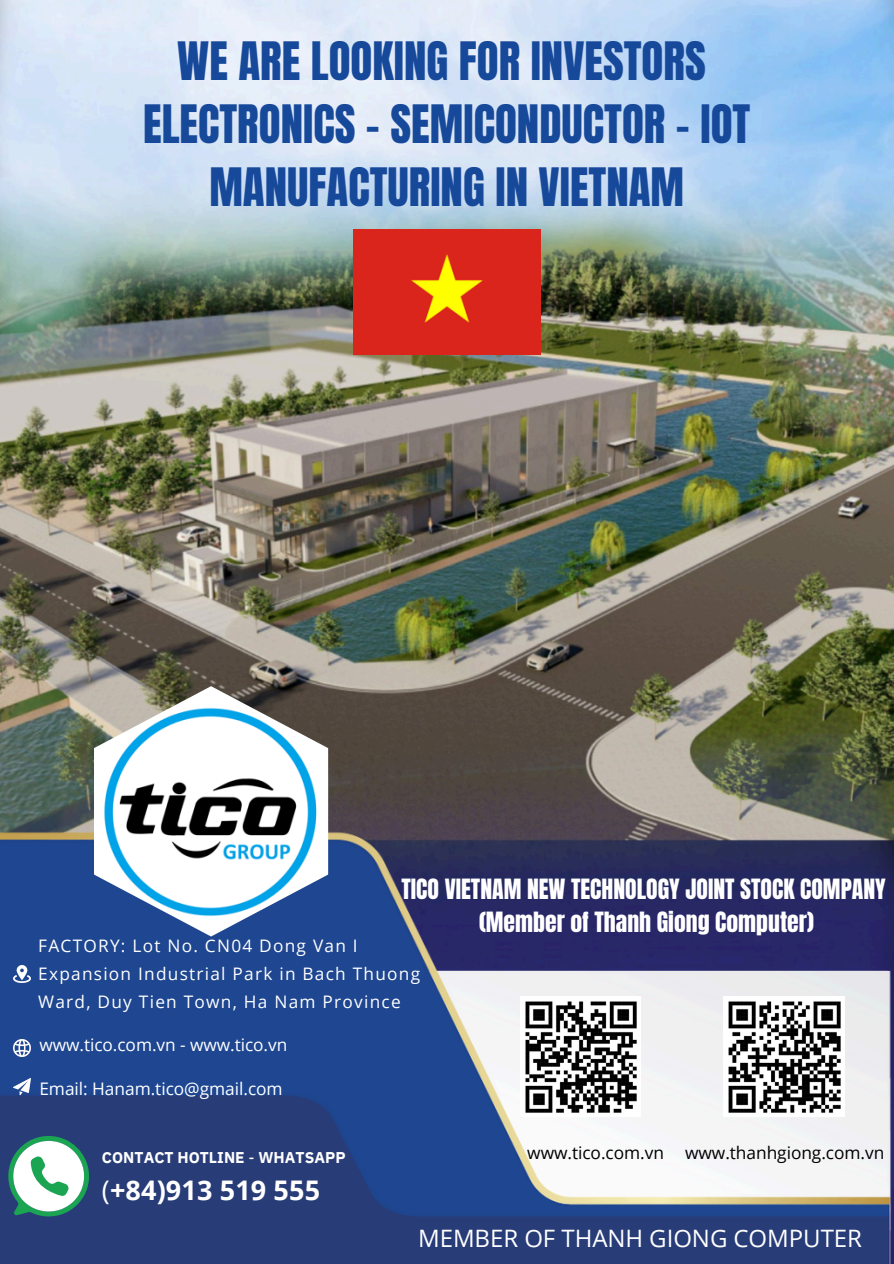
<style>
.page{position:relative;width:894px;height:1264px;background:#fff}
.page>*{position:absolute;margin:0;border:0;box-sizing:border-box;transform-origin:0 0}
.t1{font:45px/63px "Anton";color:#17499b;text-align:center}
.t2{font:700 27px "Open Sans";letter-spacing:.005em;color:#fff}
.t3{font:24px "Open Sans";color:#fff}
.t4{font:23.7px/32.7px "Anton";color:#fff;text-align:center}
.t5{font:17.25px/28.2px "Open Sans";letter-spacing:.07em;color:#fff}
.t6{font:17.25px "Open Sans";color:#000}
.t7{font:17.25px "Open Sans";color:#fff}
.t8{font:17.25px "Open Sans";letter-spacing:-.005em;color:#fff}
.t9{font:700 15.6px "IBM Plex Sans";color:#fff}
.s1{font-weight:400}
</style>
<div class="page">
<img style="left:0;top:0;width:893px;height:670px">
<img style="left:0;top:670px;width:893px;height:593px">
<img style="left:14px;top:965px;width:16px;height:17px">
<img style="left:14px;top:1078px;width:16px;height:17px">
<img style="left:14px;top:1039px;width:16px;height:17px">
<img style="left:94px;top:686px;width:234px;height:250px">
<img style="left:353px;top:230px;width:187px;height:125px">
<img style="left:723px;top:996px;width:121px;height:120px">
<svg style="left:8px;top:1135px;width:81px;height:81px"></svg>
<img style="left:520px;top:996px;width:120px;height:120px">
<p class="t1" style="left:143px;top:30px;width:608px">WE ARE LOOKING FOR INVESTORS<br>ELECTRONICS - SEMICONDUCTOR - IOT<br>MANUFACTURING IN VIETNAM</p>
<p class="t4" style="left:401px;top:873px;width:485px">TICO VIETNAM NEW TECHNOLOGY JOINT STOCK COMPANY (Member of Thanh Giong Computer)</p>
<p class="t5" style="left:38px;top:930px;width:383px">FACTORY: Lot No. CN04 Dong Van I<br>Expansion Industrial Park in Bach Thuong<br>Ward, Duy Tien Town, Ha Nam Province</p>
<h5 class="t7" style="left:39px;top:1032px;width:249px">www.tico.com.vn - www.tico.vn</h5>
<p class="t8" style="left:39px;top:1076px;width:245px">Email: Hanam.tico@gmail.com</p>
<h5 class="t9" style="left:102px;top:1146px;width:245px">CONTACT HOTLINE <span class="s1">-</span> WHATSAPP</h5>
<h5 class="t6" style="left:685px;top:1140px;width:201px">www.thanhgiong.com.vn</h5>
<p class="t2" style="left:102px;top:1170px;width:219px"><span class="s1">(</span>+84)913 519 555</p>
<h5 class="t6" style="left:527px;top:1140px;width:138px">www.tico.com.vn</h5>
<p class="t3" style="left:418px;top:1221px;width:445px">MEMBER OF THANH GIONG COMPUTER</p>
</div>
